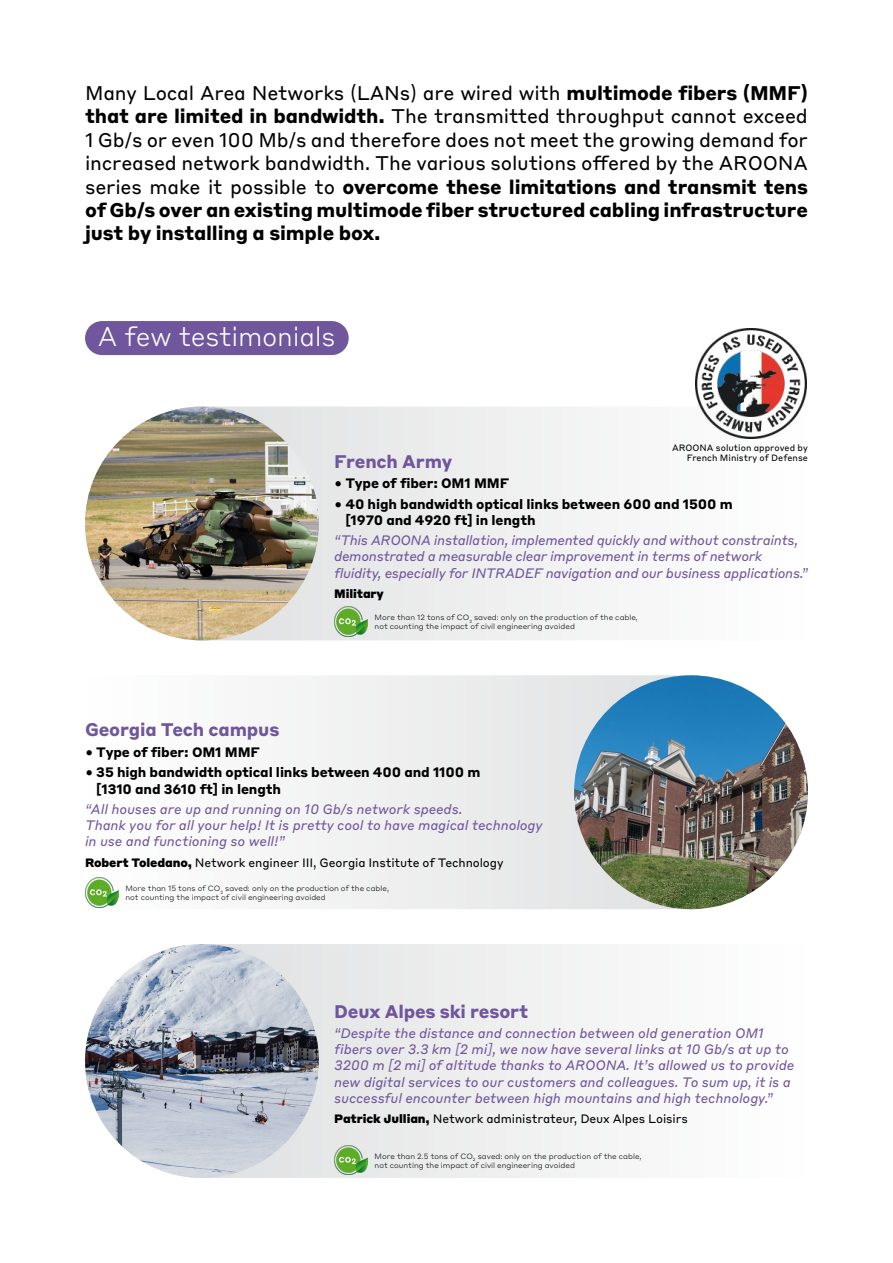
<style>
.page{position:relative;width:893px;height:1263px;background:#fff}
.page>*{position:absolute;margin:0;border:0;box-sizing:border-box;transform-origin:0 0}
.t1{font:300 26.7px "Styrene B";letter-spacing:-.01em;color:#fff}
.t2{font:19.5px/23.4px "Styrene B";letter-spacing:-.01em;color:#000;text-align:justify}
.t3{font:700 18px "Styrene B";letter-spacing:-.01em;color:#70569c}
.t4{font:italic 13.5px/16.2px "Styrene B";letter-spacing:-.01em;color:#70569c}
.t5{font:700 13.5px/16.2px "Styrene B";letter-spacing:-.01em;color:#000}
.t6{font:12px "Styrene B";letter-spacing:-.01em;color:#000}
.t7{font:900 12px "Styrene B";letter-spacing:-.01em;color:#000}
.t8{font:9px/10.8px "Styrene B";color:#000;text-align:right}
.t9{font:300 7.5px/9px "Styrene A";color:#000}
.s1{font-weight:700}
.s2{font-weight:400;font-style:italic}
.s3{font-weight:900}
</style>
<div class="page">
<svg style="left:85px;top:406px;width:525px;height:234px"></svg>
<svg style="left:85px;top:944px;width:525px;height:234px"></svg>
<svg style="left:94px;top:675px;width:714px;height:234px"></svg>
<img style="left:85px;top:406px;width:234px;height:234px;border-radius:117px">
<img style="left:85px;top:944px;width:234px;height:234px;border-radius:117px">
<img style="left:574px;top:675px;width:234px;height:234px;border-radius:117px">
<div style="left:85px;top:321px;width:264px;height:34px;background:#70569c;border-radius:17px"></div>
<img style="left:695px;top:328px;width:111px;height:111px">
<img style="left:85px;top:878px;width:33px;height:29px">
<img style="left:334px;top:1145px;width:34px;height:30px">
<img style="left:334px;top:607px;width:34px;height:29px">
<p class="t2" style="left:85px;top:80px;width:724px">Many Local Area Networks (LANs) are wired with <span class="s1">multimode fibers (MMF) that are limited in bandwidth.</span> The transmitted throughput cannot exceed 1 Gb/s or even 100 Mb/s and therefore does not meet the growing demand for increased network bandwidth. The various solutions offered by the AROONA series make it possible to <span class="s1">overcome these limitations and transmit tens of Gb/s over an existing multimode fiber structured cabling infrastructure just by installing a simple box.</span></p>
<h1 class="t1" style="left:98px;top:314px;width:239px">A few testimonials</h1>
<p class="t8" style="left:672px;top:441px;width:137px">AROONA solution approved by<br>French Ministry of Defense</p>
<h3 class="t3" style="left:334px;top:446px;width:119px">French Army</h3>
<p class="t5" style="left:334px;top:474px;width:177px"><span class="s2">•</span> Type of fiber: OM1 MMF</p>
<p class="t5" style="left:345px;top:494px;width:389px;text-indent:-11px"><span class="s2">•</span> 40 high bandwidth optical links between 600 and 1500 m [1970 and 4920 ft] in length</p>
<p class="t4" style="left:334px;top:531px;width:475px">“This AROONA installation, implemented quickly and without constraints, demonstrated a measurable clear improvement in terms of network fluidity, especially for INTRADEF navigation and our business applications.”</p>
<p class="t7" style="left:334px;top:583px;width:51px">Military</p>
<p class="t9" style="left:375px;top:612px;width:265px">More than 12 tons of CO<sub>2</sub> saved: only on the production of the cable, not counting the impact of civil engineering avoided</p>
<h3 class="t3" style="left:85px;top:714px;width:196px">Georgia Tech campus</h3>
<p class="t5" style="left:85px;top:743px;width:177px"><span class="s2">•</span> Type of fiber: OM1 MMF</p>
<p class="t5" style="left:96px;top:763px;width:386px;text-indent:-11px"><span class="s2">•</span> 35 high bandwidth optical links between 400 and 1100 m [1310 and 3610 ft] in length</p>
<p class="t4" style="left:85px;top:800px;width:459px">“All houses are up and running on 10 Gb/s network speeds.<br>Thank you for all your help! It is pretty cool to have magical technology in use and functioning so well!”</p>
<p class="t6" style="left:85px;top:852px;width:420px"><span class="s3">Robert Toledano,</span> Network engineer III, Georgia Institute of Technology</p>
<p class="t9" style="left:125px;top:883px;width:265px">More than 15 tons of CO<sub>2</sub> saved: only on the production of the cable, not counting the impact of civil engineering avoided</p>
<h3 class="t3" style="left:334px;top:996px;width:196px">Deux Alpes ski resort</h3>
<p class="t4" style="left:334px;top:1024px;width:462px">“Despite the distance and connection between old generation OM1 fibers over 3.3 km [2 mi], we now have several links at 10 Gb/s at up to 3200 m [2 mi] of altitude thanks to AROONA. It’s allowed us to provide new digital services to our customers and colleagues. To sum up, it is a successful encounter between high mountains and high technology.”</p>
<p class="t6" style="left:334px;top:1109px;width:355px"><span class="s3">Patrick Jullian,</span> Network administrateur, Deux Alpes Loisirs</p>
<p class="t9" style="left:375px;top:1151px;width:268px">More than 2.5 tons of CO<sub>2</sub> saved: only on the production of the cable, not counting the impact of civil engineering avoided</p>
</div>
